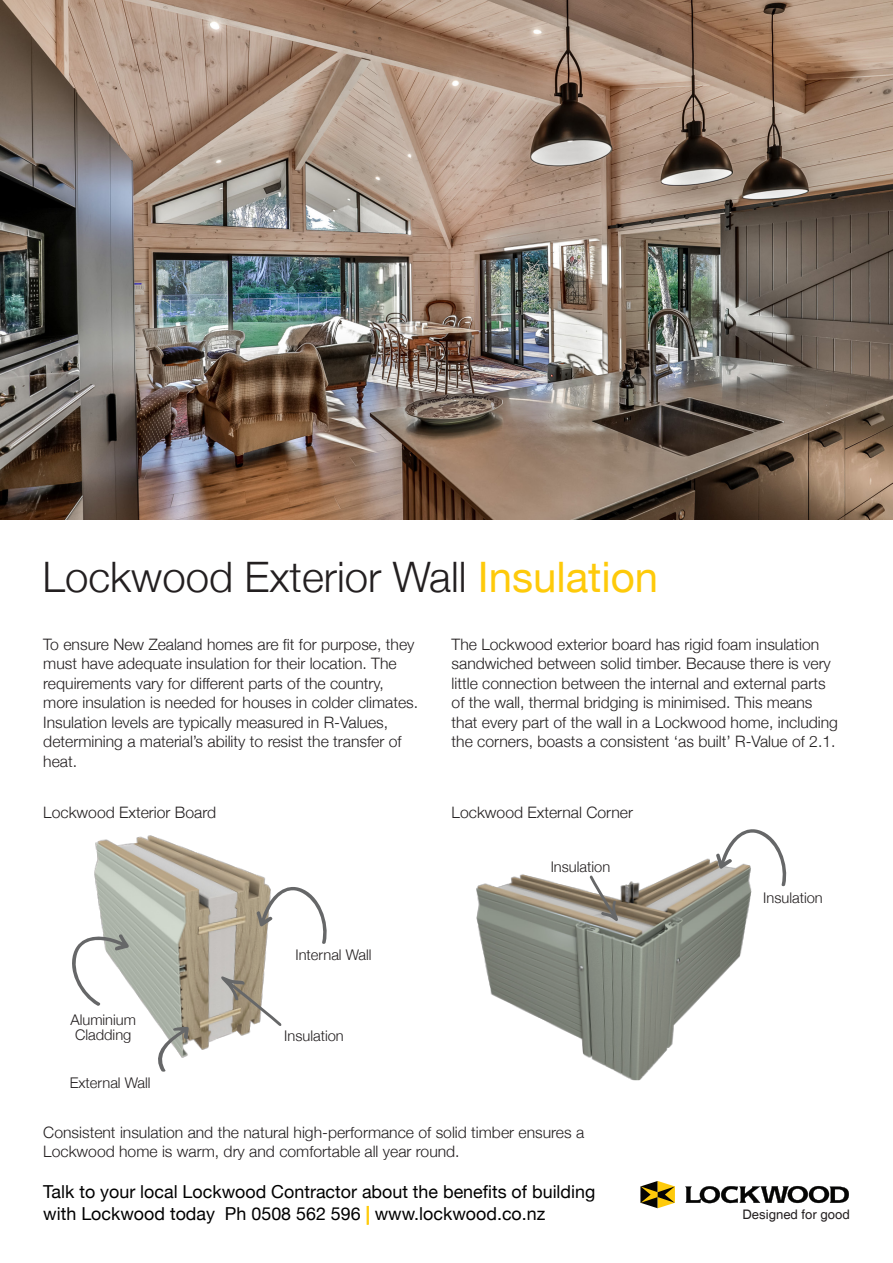
<style>
.page{position:relative;width:893px;height:1263px;background:#fff}
.page>*{position:absolute;margin:0;border:0;box-sizing:border-box;transform-origin:0 0}
.t1{font:300 42px "Helvetica Neue";color:#231f20}
.t2{font:17.85px/22.5px "Helvetica Neue";color:#000}
.Body_copy{font:300 15.75px/19.5px "Helvetica Neue";color:#231f20}
.Body_Copy{font:300 15.75px "Helvetica Neue";color:#231f20}
.Exlpainer_Text{font:300 14.7px/14.7px "Helvetica Neue";color:#231f20;text-align:center}
.t3{font:13.05px "Helvetica";color:#231f20}
.s1{font-weight:400;color:#feca0a}
.s2{color:#feca0a}
.s3{color:#fff}
</style>
<div class="page">
<svg style="left:685px;top:1186px;width:164px;height:17px"></svg>
<svg style="left:640px;top:1181px;width:35px;height:27px"></svg>
<img style="left:94px;top:835px;width:188px;height:215px">
<svg style="left:72px;top:934px;width:57px;height:72px"></svg>
<svg style="left:256px;top:885px;width:71px;height:59px"></svg>
<svg style="left:153px;top:1027px;width:36px;height:45px"></svg>
<svg style="left:221px;top:976px;width:60px;height:50px"></svg>
<img style="left:0;top:0;width:893px;height:520px">
<img style="left:476px;top:858px;width:308px;height:222px">
<svg style="left:716px;top:829px;width:71px;height:57px"></svg>
<svg style="left:590px;top:875px;width:28px;height:46px"></svg>
<p class="t1" style="left:43px;top:551px;width:617px">Lockwood Exterior Wall <span class="s1">Insulation</span></p>
<p class="Body_copy" style="left:43px;top:634px;width:376px">To ensure New Zealand homes are fit for purpose, they must have adequate insulation for their location. The requirements vary for different parts of the country, more insulation is needed for houses in colder climates.<br>Insulation levels are typically measured in R-Values, determining a material’s ability to resist the transfer of heat.</p>
<p class="Body_copy" style="left:452px;top:634px;width:388px">The Lockwood exterior board has rigid foam insulation sandwiched between solid timber. Because there is very little connection between the internal and external parts of the wall, thermal bridging is minimised. This means that every part of the wall in a Lockwood home, including the corners, boasts a consistent ‘as built’ R-Value of 2.1.</p>
<p class="Body_Copy" style="left:43px;top:803px;width:174px">Lockwood Exterior Board</p>
<p class="Body_Copy" style="left:452px;top:803px;width:183px">Lockwood External Corner</p>
<p class="Exlpainer_Text" style="left:71px;top:1012px;width:67px">Aluminium<br>Cladding</p>
<p class="Exlpainer_Text" style="left:70px;top:1075px;width:82px">External Wall</p>
<p class="Exlpainer_Text" style="left:295px;top:947px;width:78px">Internal Wall</p>
<p class="Exlpainer_Text" style="left:284px;top:1028px;width:61px">Insulation</p>
<p class="Exlpainer_Text" style="left:551px;top:859px;width:61px">Insulation</p>
<p class="Body_copy" style="left:43px;top:1122px;width:542px">Consistent insulation and the natural high-performance of solid timber ensures a<br>Lockwood home is warm, dry and comfortable all year round.</p>
<p class="t2" style="left:43px;top:1180px;width:553px">Talk to your local Lockwood Contractor about the benefits of building with Lockwood today Ph 0508 562 596 <span class="s2">|</span> www.lockwood.co.nz<span class="s3">z</span></p>
<p class="Exlpainer_Text" style="left:763px;top:890px;width:61px">Insulation</p>
<p class="t3" style="left:742px;top:1207px;width:109px">Designed for good</p>
</div>
